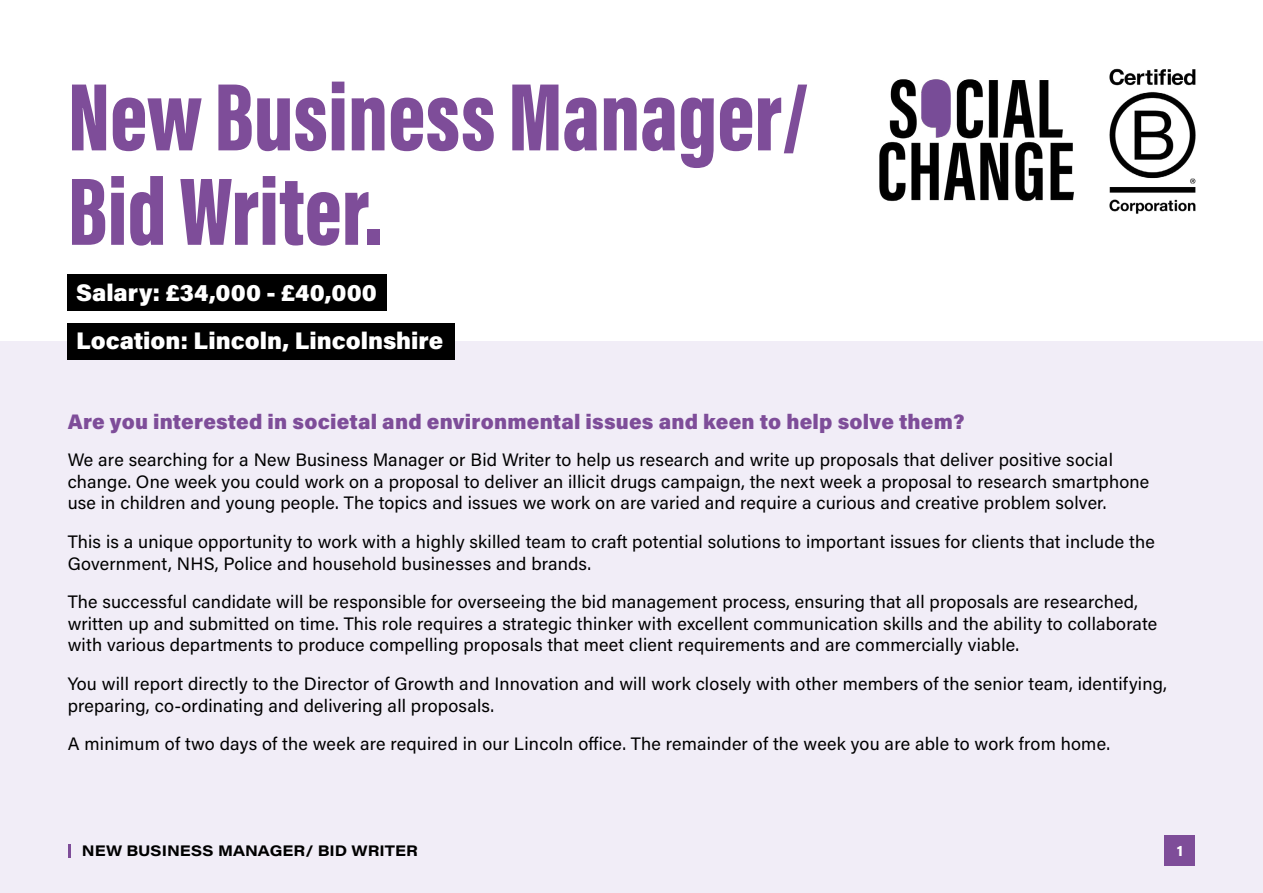
<style>
.page{position:relative;width:1263px;height:893px;background:#fff}
.page>*{position:absolute;margin:0;border:0;box-sizing:border-box;transform-origin:0 0}
.t1{font:900 98.7px/94.5px "Acumin Pro Extra Cond";color:#7e4d99}
.t2{font:900 24px/48.3px "Acumin Pro";color:#fff}
.t3{font:900 21px "Acumin Pro";letter-spacing:.01em;color:#7e4d99}
.t4{font:18px/21.6px "Acumin Pro";letter-spacing:.01em;color:#000}
.t5{font:700 15px "Acumin Pro Wide";color:#000}
.t6{font:700 15px "Acumin Pro Wide";color:#fff}
</style>
<div class="page">
<div style="left:0;top:341px;width:1263px;height:552px;background:#f1edf7"></div>
<div style="left:1165px;top:836px;width:30px;height:30px;background:#7e4d99"></div>
<svg style="left:68px;top:844px;width:3px;height:13px"></svg>
<div style="left:68px;top:274px;width:319px;height:37px;background:#000"></div>
<div style="left:68px;top:323px;width:387px;height:37px;background:#000"></div>
<img style="left:879px;top:68px;width:317px;height:146px">
<h1 class="t1" style="left:68px;top:69px;width:742px">New Business Manager/<br>Bid Writer.</h1>
<h2 class="t2" style="left:76px;top:267px;width:369px">Salary: £34,000 - £40,000<br>Location: Lincoln, Lincolnshire</h2>
<p class="t3" style="left:68px;top:407px;width:898px">Are you interested in societal and environmental issues and keen to help solve them?</p>
<p class="t4" style="left:68px;top:448px;width:1083px">We are searching for a New Business Manager or Bid Writer to help us research and write up proposals that deliver positive social change. One week you could work on a proposal to deliver an illicit drugs campaign, the next week a proposal to research smartphone use in children and young people. The topics and issues we work on are varied and require a curious and creative problem solver.</p>
<p class="t4" style="left:68px;top:530px;width:1088px">This is a unique opportunity to work with a highly skilled team to craft potential solutions to important issues for clients that include the<br>Government, NHS, Police and household businesses and brands.</p>
<p class="t4" style="left:68px;top:590px;width:1091px">The successful candidate will be responsible for overseeing the bid management process, ensuring that all proposals are researched, written up and submitted on time. This role requires a strategic thinker with excellent communication skills and the ability to collaborate with various departments to produce compelling proposals that meet client requirements and are commercially viable.</p>
<p class="t4" style="left:68px;top:672px;width:1101px">You will report directly to the Director of Growth and Innovation and will work closely with other members of the senior team, identifying, preparing, co-ordinating and delivering all proposals.</p>
<p class="t4" style="left:68px;top:732px;width:1044px">A minimum of two days of the week are required in our Lincoln office. The remainder of the week you are able to work from home.</p>
<p class="t5" style="left:82px;top:840px;width:338px">NEW BUSINESS MANAGER/ BID WRITER</p>
<p class="t6" style="left:1177px;top:840px;width:8px">1</p>
</div>
